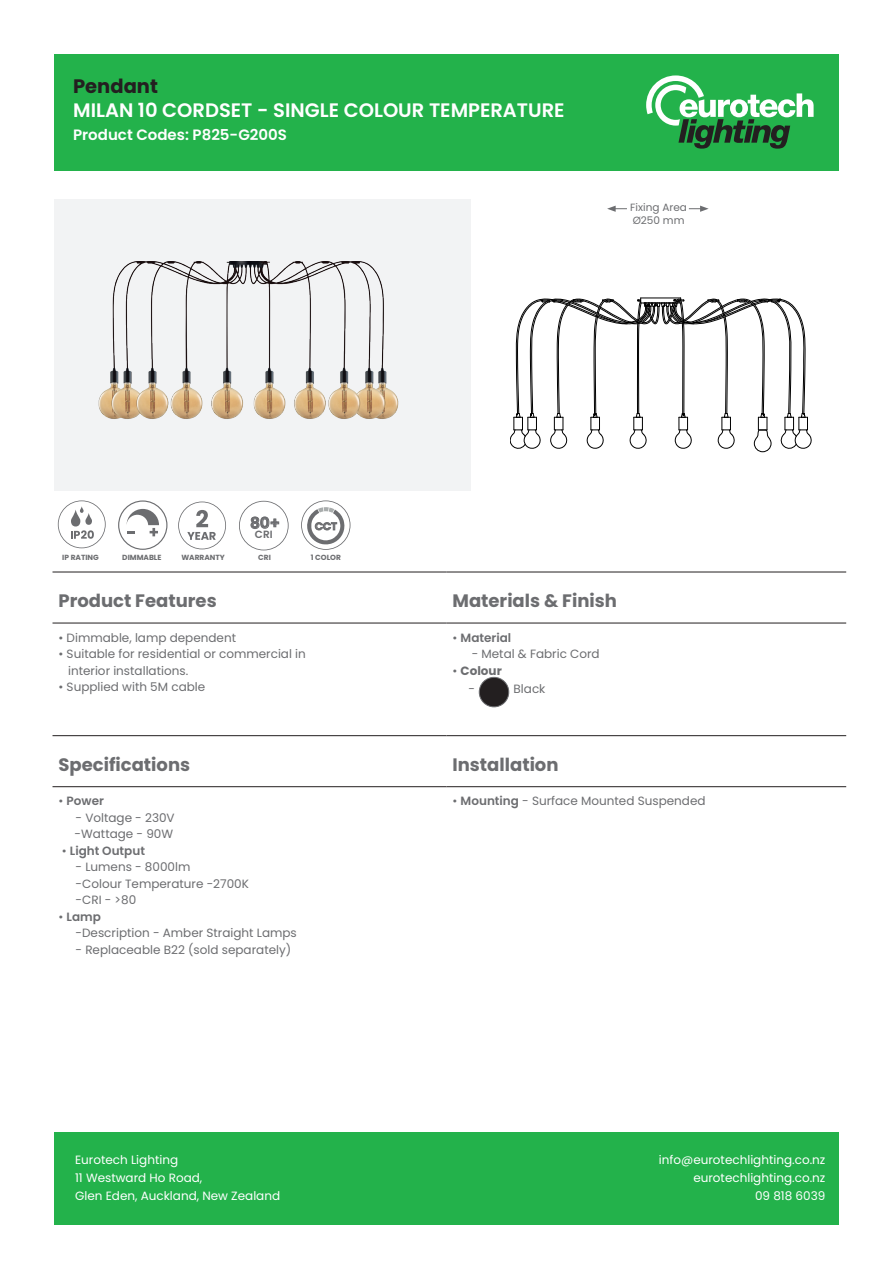
<style>
.page{position:relative;width:893px;height:1263px;background:#fff}
.page>*{position:absolute;margin:0;border:0;box-sizing:border-box;transform-origin:0 0}
.t1{font:600 19.5px "Poppins";color:#fff}
.t2{font:700 19.5px "Poppins";color:#231f20}
.t3{font:700 18px "Poppins";color:#6c6d70}
.t4{font:600 15.15px "Poppins";color:#6c6d70}
.t5{font:600 15px "Poppins";color:#fff}
.t6{font:12px/16.5px "Poppins";color:#6c6d70}
.t7{font:12px/18px "Poppins";color:#fff}
.t8{font:600 12px "Poppins";color:#6c6d70}
.t9{font:700 12px "Poppins";color:#6c6d70}
.Measurements{font:10.5px "Poppins";color:#6c6d70}
.t10{font:600 10.5px "Poppins";color:#6c6d70}
.Icon_Labels{font:700 7.5px "Poppins";color:#6c6d70}
.s1{font-weight:400}
.s2{font-weight:600}
</style>
<div class="page">
<div style="left:54px;top:54px;width:785px;height:116px;background:#23b24b"></div>
<div style="left:54px;top:1132px;width:785px;height:93px;background:#23b24b"></div>
<svg style="left:646px;top:75px;width:168px;height:74px"></svg>
<div style="left:54px;top:199px;width:417px;height:292px;background:#f2f3f4"></div>
<svg style="left:510px;top:297px;width:302px;height:156px"></svg>
<svg style="left:689px;top:206px;width:20px;height:6px"></svg>
<svg style="left:607px;top:206px;width:20px;height:6px"></svg>
<div style="left:479px;top:677px;width:30px;height:30px;background:#231f20;border-radius:50%"></div>
<div style="left:479px;top:677px;width:30px;height:30px;border:1px solid #6c6d70;border-radius:50%"></div>
<hr style="left:53px;top:572px;width:393px;height:1px;background:#231f20">
<hr style="left:446px;top:572px;width:400px;height:1px;background:#231f20">
<hr style="left:53px;top:623px;width:393px;height:1px;background:#231f20">
<hr style="left:446px;top:623px;width:400px;height:1px;background:#231f20">
<hr style="left:53px;top:735px;width:393px;height:1px;background:#231f20">
<hr style="left:446px;top:735px;width:400px;height:1px;background:#231f20">
<hr style="left:53px;top:786px;width:393px;height:1px;background:#231f20">
<hr style="left:446px;top:786px;width:400px;height:1px;background:#231f20">
<svg style="left:118px;top:500px;width:49px;height:50px"></svg>
<svg style="left:58px;top:500px;width:48px;height:48px"></svg>
<svg style="left:178px;top:501px;width:48px;height:48px"></svg>
<svg style="left:301px;top:500px;width:49px;height:50px"></svg>
<svg style="left:239px;top:501px;width:50px;height:49px"></svg>
<img style="left:98px;top:262px;width:301px;height:157px">
<p class="t2" style="left:73px;top:74px;width:86px">Pendant</p>
<p class="t1" style="left:73px;top:99px;width:493px">MILAN 10 CORDSET - SINGLE COLOUR TEMPERATURE</p>
<p class="t5" style="left:73px;top:126px;width:215px">Product Codes: P825-G200S</p>
<p class="Measurements" style="left:630px;top:201px;width:58px">Fixing Area</p>
<p class="Measurements" style="left:633px;top:214px;width:53px">Ø250 mm</p>
<p class="t4" style="left:250px;top:514px;width:31px">80+</p>
<p class="t10" style="left:315px;top:520px;width:24px">CCT</p>
<p class="t10" style="left:255px;top:528px;width:19px">CRI</p>
<p class="Icon_Labels" style="left:62px;top:553px;width:38px">IP RATING</p>
<p class="Icon_Labels" style="left:122px;top:553px;width:41px">DIMMABLE</p>
<p class="Icon_Labels" style="left:181px;top:553px;width:45px">WARRANTY</p>
<p class="Icon_Labels" style="left:258px;top:553px;width:14px">CRI</p>
<p class="Icon_Labels" style="left:311px;top:553px;width:32px">1 COLOR</p>
<p class="t3" style="left:59px;top:590px;width:160px">Product Features</p>
<p class="t3" style="left:452px;top:590px;width:166px">Materials &amp; Finish</p>
<p class="t6" style="left:59px;top:629px;width:179px">• Dimmable, lamp dependent</p>
<p class="t6" style="left:68px;top:646px;width:239px;text-indent:-10px">• Suitable for residential or commercial in interior installations.</p>
<p class="t6" style="left:59px;top:679px;width:148px">• Supplied with 5M cable</p>
<p class="t8" style="left:452px;top:630px;width:60px"><span class="s1">•</span> Material</p>
<p class="t6" style="left:472px;top:646px;width:130px">- Metal &amp; Fabric Cord</p>
<p class="t9" style="left:452px;top:663px;width:51px"><span class="s1">•</span> Colour</p>
<p class="t6" style="left:468px;top:680px;width:8px">-</p>
<p class="t6" style="left:514px;top:680px;width:33px">Black</p>
<p class="t3" style="left:59px;top:754px;width:133px">Specifications</p>
<p class="t3" style="left:452px;top:754px;width:108px">Installation</p>
<p class="t8" style="left:59px;top:794px;width:47px"><span class="s1">•</span> Power</p>
<p class="t6" style="left:75px;top:809px;width:102px">- Voltage - 230V -Wattage - 90W</p>
<p class="t8" style="left:62px;top:844px;width:85px"><span class="s1">•</span> Light Output</p>
<p class="t6" style="left:76px;top:859px;width:116px">- Lumens - 8000lm</p>
<p class="t6" style="left:76px;top:875px;width:175px">-Colour Temperature -2700K</p>
<p class="t6" style="left:76px;top:892px;width:62px">-CRI - &gt;80</p>
<p class="t8" style="left:59px;top:910px;width:44px"><span class="s1">•</span> Lamp</p>
<p class="t6" style="left:76px;top:925px;width:223px">-Description - Amber Straight Lamps</p>
<p class="t6" style="left:76px;top:941px;width:217px">- Replaceable B22 (sold separately)</p>
<p class="t6" style="left:452px;top:793px;width:255px">• <span class="s2">Mounting</span> - Surface Mounted Suspended</p>
<p class="t7" style="left:75px;top:1151px;width:207px">Eurotech Lighting<br>11 Westward Ho Road,<br>Glen Eden, Auckland, New Zealand</p>
<p class="t7" style="left:659px;top:1151px;width:168px;text-align:right">info@eurotechlighting.co.nz eurotechlighting.co.nz<br>09 818 6039</p>
</div>
